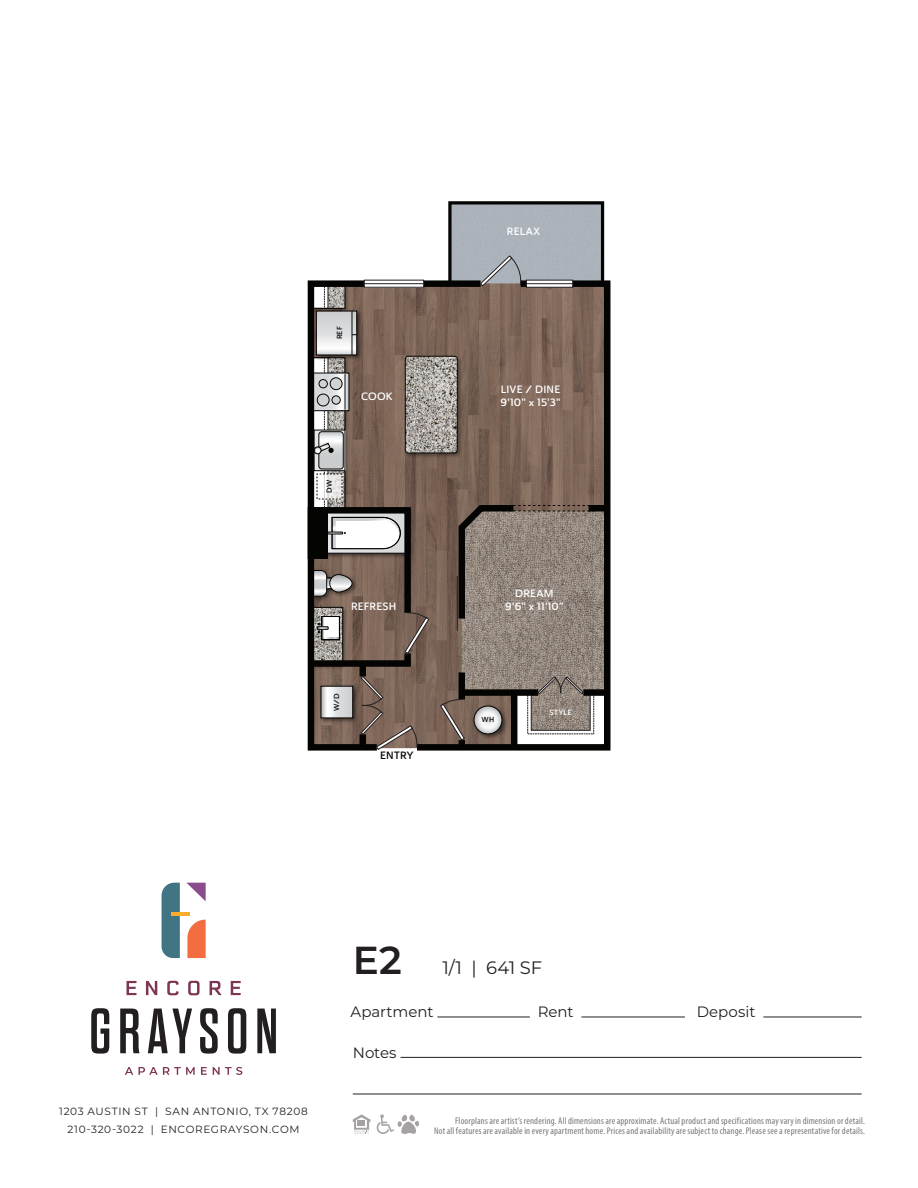
<style>
.page{position:relative;width:918px;height:1188px;background:#fff}
.page>*{position:absolute;margin:0;border:0;box-sizing:border-box;transform-origin:0 0}
.t1{font:18px "Montserrat";color:#231f20}
.t2{font:15px "Montserrat";color:#231f20}
.t3{font:10.5px/18px "Montserrat";letter-spacing:.065em;color:#231f20;text-align:center}
.IMAGE{font:10.5px/12.6px "Ainslie Sans Nor Dem";letter-spacing:.015em;color:#fff;text-align:center}
.IMAGE-2{font:10.5px "Ainslie Sans Nor Dem";letter-spacing:.015em;color:#040503}
.t4{font:condensed 9.75px/10.5px "Myriad Pro";letter-spacing:.015em;color:#777976;text-align:right}
.IMAGE-3{font:7.35px "Ainslie Sans Nor Dem";letter-spacing:.025em;color:#040503}
.IMAGE-4{font:7.35px "Ainslie Sans Nor Dem";letter-spacing:.04em;color:#fff}
.s1{font-weight:600;font-size:39px}
</style>
<div class="page">
<svg style="left:127px;top:981px;width:9px;height:14px"></svg>
<svg style="left:146px;top:981px;width:11px;height:14px"></svg>
<svg style="left:167px;top:981px;width:12px;height:14px"></svg>
<svg style="left:188px;top:981px;width:12px;height:14px"></svg>
<svg style="left:210px;top:981px;width:12px;height:14px"></svg>
<svg style="left:231px;top:981px;width:10px;height:14px"></svg>
<svg style="left:125px;top:1067px;width:70px;height:8px"></svg>
<svg style="left:201px;top:1067px;width:6px;height:8px"></svg>
<svg style="left:213px;top:1067px;width:29px;height:8px"></svg>
<svg style="left:91px;top:1008px;width:18px;height:46px"></svg>
<svg style="left:120px;top:1009px;width:20px;height:44px"></svg>
<svg style="left:148px;top:1009px;width:44px;height:44px"></svg>
<svg style="left:200px;top:1008px;width:18px;height:46px"></svg>
<svg style="left:228px;top:1008px;width:18px;height:46px"></svg>
<svg style="left:257px;top:1009px;width:19px;height:44px"></svg>
<svg style="left:162px;top:883px;width:18px;height:75px"></svg>
<svg style="left:187px;top:920px;width:19px;height:38px"></svg>
<svg style="left:187px;top:883px;width:19px;height:18px"></svg>
<hr style="left:171px;top:912px;width:18px;height:3px;background:#faac2c">
<hr style="left:401px;top:1057px;width:461px;height:1px;background:#231f20">
<hr style="left:353px;top:1094px;width:509px;height:1px;background:#231f20">
<hr style="left:437px;top:1017px;width:93px;height:1px;background:#231f20">
<hr style="left:581px;top:1017px;width:104px;height:1px;background:#231f20">
<hr style="left:763px;top:1017px;width:99px;height:1px;background:#231f20">
<svg style="left:353px;top:1114px;width:17px;height:20px"></svg>
<svg style="left:376px;top:1114px;width:43px;height:20px"></svg>
<svg style="left:430px;top:277px;width:181px;height:474px;background:#7d6a5f"></svg>
<div style="left:424px;top:280px;width:57px;height:7px;background:#040503"></div>
<div style="left:459px;top:740px;width:6px;height:7px;background:#040503"></div>
<div style="left:459px;top:672px;width:6px;height:28px;background:#040503"></div>
<svg style="left:455px;top:502px;width:139px;height:123px;background:#867b71"></svg>
<div style="left:589px;top:505px;width:18px;height:6px;background:#040503"></div>
<div style="left:462px;top:689px;width:76px;height:7px;background:#040503"></div>
<div style="left:511px;top:693px;width:6px;height:54px;background:#040503"></div>
<div style="left:526px;top:280px;width:47px;height:8px;background:#fff;border:1px solid #231f20"></div>
<div style="left:448px;top:201px;width:156px;height:84px;border:3px solid #040503"></div>
<svg style="left:514px;top:676px;width:94px;height:72px"></svg>
<hr style="left:457px;top:576px;width:1px;height:55px;background:#231f20">
<svg style="left:480px;top:255px;width:46px;height:32px"></svg>
<svg style="left:440px;top:699px;width:25px;height:42px"></svg>
<svg style="left:307px;top:279px;width:123px;height:472px;background:#80736b"></svg>
<p class="IMAGE" style="left:507px;top:225px;width:35px">RELAX</p>
<p class="IMAGE-3" style="left:335px;top:339px;width:14px;rotate:-90deg">REF</p>
<p class="IMAGE" style="left:361px;top:390px;width:33px">COOK</p>
<p class="IMAGE" style="left:501px;top:383px;width:61px;text-align:left">LIVE / DINE<br>9'10" x 15'3"</p>
<p class="IMAGE-3" style="left:325px;top:493px;width:14px;rotate:-90deg">DW</p>
<p class="IMAGE" style="left:351px;top:600px;width:47px">REFRESH</p>
<p class="IMAGE-3" style="left:332px;top:711px;width:19px;rotate:-90deg">W/D</p>
<p class="IMAGE-2" style="left:380px;top:749px;width:35px">ENTRY</p>
<p class="IMAGE" style="left:505px;top:587px;width:60px">DREAM<br>9'6" x 11'10"</p>
<p class="IMAGE-3" style="left:482px;top:715px;width:14px">WH</p>
<p class="IMAGE-4" style="left:550px;top:708px;width:24px">STYLE</p>
<p class="t3" style="left:59px;top:1102px;width:250px">1203 AUSTIN ST | SAN ANTONIO, TX 78208<br>210-320-3022 | ENCOREGRAYSON.COM</p>
<p class="t1" style="left:353px;top:955px;width:191px"><span class="s1">E2</span> 1/1 | 641 SF</p>
<h2 class="t2" style="left:350px;top:1002px;width:84px">Apartment</h2>
<h2 class="t2" style="left:538px;top:1002px;width:37px">Rent</h2>
<h2 class="t2" style="left:697px;top:1002px;width:60px">Deposit</h2>
<h2 class="t2" style="left:353px;top:1042px;width:45px">Notes</h2>
<p class="t4" style="left:434px;top:1115px;width:432px">Floorplans are artist’s rendering. All dimensions are approximate. Actual product and specifications may vary in dimension or detail.<br>Not all features are available in every apartment home. Prices and availability are subject to change. Please see a representative for details.</p>
</div>
